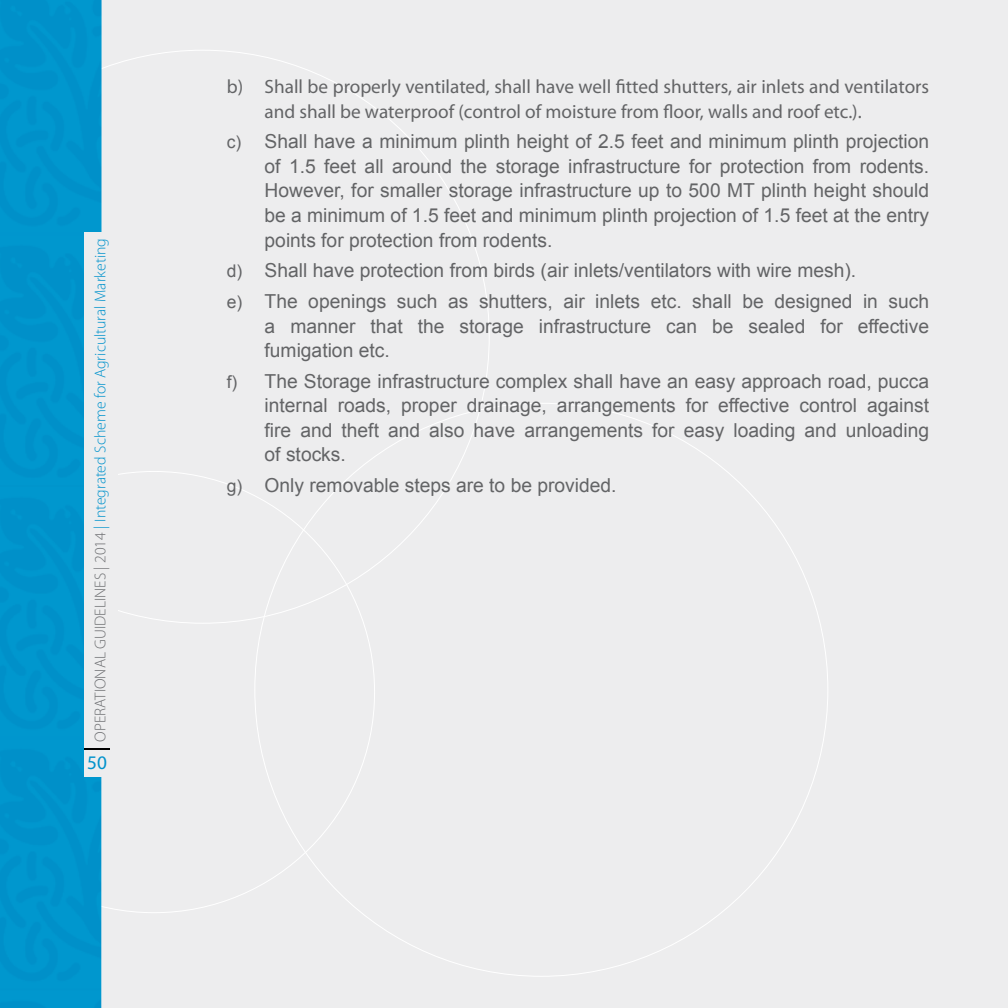
<style>
.page{position:relative;width:1008px;height:1008px;background:#ededee}
.page>*{position:absolute;margin:0;border:0;box-sizing:border-box;transform-origin:0 0}
.t1{font:19.25px/24.5px "Arial";color:#636466;text-align:justify}
.t2{font:19.25px/24.5px "Myriad Pro";color:#636466}
.t3{font:19.25px "Myriad Pro";color:#0092cc}
.t4{font:300 15.75px "Myriad Pro";color:#0092cc}
.s1{color:#6d6e71}
.s2{font-size:17.5px}
</style>
<div class="page">
<svg style="left:102px;top:471px;width:273px;height:442px"></svg>
<div style="left:0;top:0;width:102px;height:1008px;background:#0095cc"></div>
<div style="left:85px;top:232px;width:33px;height:544px;background:#ededee"></div>
<hr style="left:85px;top:748px;width:25px;height:2px;background:#000">
<p class="t4" style="left:91px;top:742px;width:505px;rotate:-90deg"><span class="s1">OPERATIONAL GUIDELINES | 2014</span> | Integrated Scheme for Agricultural Marketing</p>
<p class="t3" style="left:87px;top:751px;width:21px">50</p>
<p class="t2" style="left:265px;top:74px;width:666px;text-indent:-38px">b) Shall be properly ventilated, shall have well fitted shutters, air inlets and ventilators and shall be waterproof (control of moisture from floor, walls and roof etc.).</p>
<p class="t1" style="left:265px;top:130px;width:666px;text-indent:-38px"><span class="s2">c)</span> Shall have a minimum plinth height of 2.5 feet and minimum plinth projection of 1.5 feet all around the storage infrastructure for protection from rodents.<br>However, for smaller storage infrastructure up to 500 MT plinth height should be a minimum of 1.5 feet and minimum plinth projection of 1.5 feet at the entry points for protection from rodents.</p>
<p class="t1" style="left:227px;top:255px;width:704px;line-height:30.8px"><span class="s2">d)</span> Shall have protection from birds (air inlets/ventilators with wire mesh).<br><span class="s2">e)</span> The openings such as shutters, air inlets etc. shall be designed in such</p>
<p class="t1" style="left:265px;top:314px;width:666px">a manner that the storage infrastructure can be sealed for effective fumigation etc.</p>
<p class="t1" style="left:265px;top:369px;width:666px;text-indent:-38px"><span class="s2">f)</span> The Storage infrastructure complex shall have an easy approach road, pucca internal roads, proper drainage, arrangements for effective control against fire and theft and also have arrangements for easy loading and unloading of stocks.</p>
<p class="t1" style="left:227px;top:473px;width:391px"><span class="s2">g)</span> Only removable steps are to be provided.</p>
</div>
